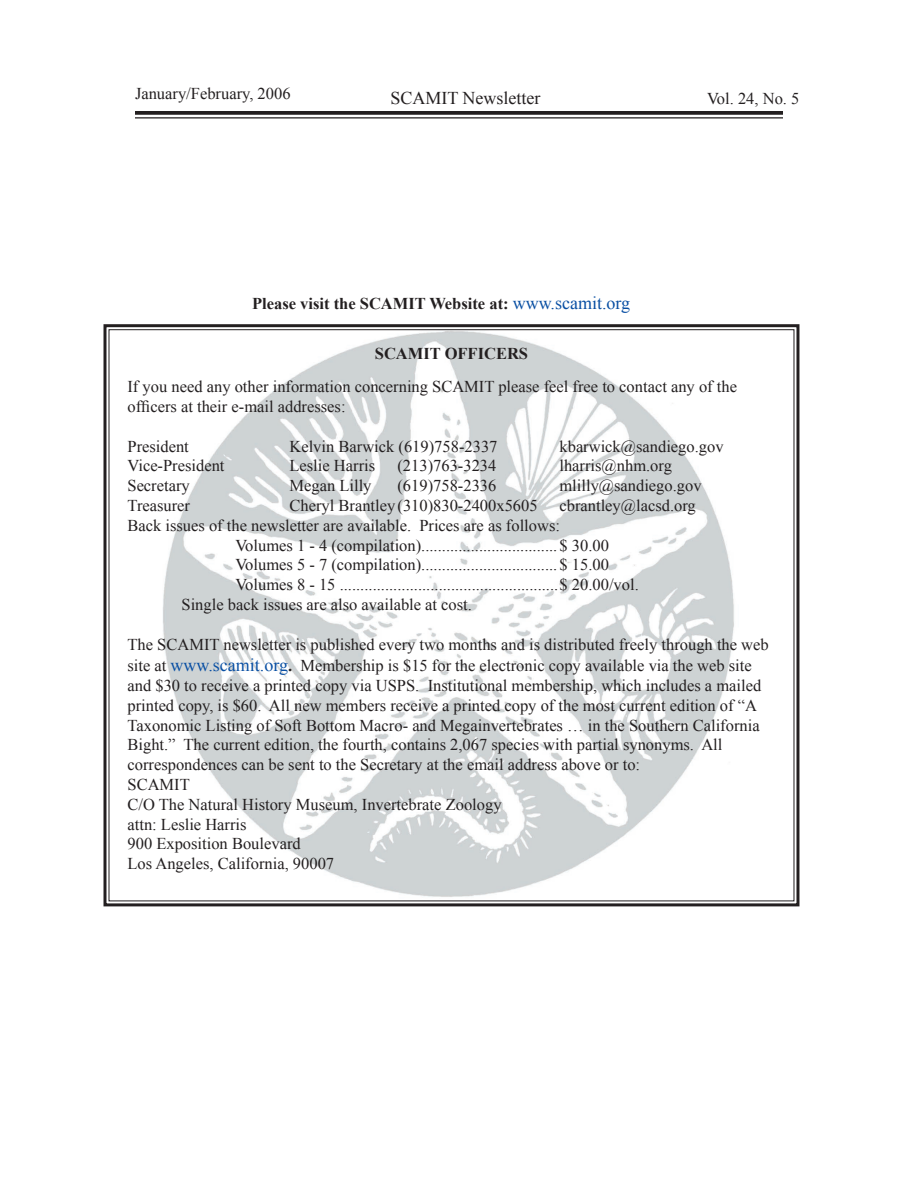
<style>
.page{position:relative;width:918px;height:1188px;background:#fff}
.page>*{position:absolute;margin:0;border:0;box-sizing:border-box;transform-origin:0 0}
.t1{font:18px "Times New Roman";color:#231f20}
.t2{font:16.5px/19.8px "Times New Roman";color:#231f20}
.t3{font:700 16.5px "Times New Roman";color:#231f20}
.s1{font-weight:400;font-size:18px;color:#094fa3}
.s2{font-size:18px;color:#094fa3}
.s3{font-weight:700}
</style>
<div class="page">
<svg style="left:135px;top:111px;width:648px;height:4px;background:#302c2d"></svg>
<hr style="left:135px;top:117px;width:648px;height:1px;background:#231f20">
<svg style="left:103px;top:324px;width:697px;height:583px"></svg>
<p class="t2" style="left:135px;top:84px;width:157px">January/February, 2006</p>
<p class="t1" style="left:390px;top:86px;width:152px">SCAMIT Newsletter</p>
<p class="t2" style="left:707px;top:88px;width:94px">Vol. 24, No. 5</p>
<p class="t3" style="left:252px;top:292px;width:380px">Please visit the SCAMIT Website at: <span class="s1">www.scamit.org</span></p>
<p class="t3" style="left:375px;top:342px;width:155px">SCAMIT OFFICERS</p>
<p class="t2" style="left:127px;top:376px;width:611px">If you need any other information concerning SCAMIT please feel free to contact any of the officers at their e-mail addresses:</p>
<p class="t2" style="left:127px;top:436px;width:63px">President</p>
<p class="t2" style="left:289px;top:436px;width:210px">Kelvin Barwick (619)758-2337</p>
<p class="t2" style="left:560px;top:436px;width:166px">kbarwick@sandiego.gov</p>
<p class="t2" style="left:127px;top:456px;width:99px">Vice-President</p>
<p class="t2" style="left:289px;top:456px;width:87px">Leslie Harris</p>
<p class="t2" style="left:397px;top:456px;width:100px">(213)763-3234</p>
<p class="t2" style="left:559px;top:456px;width:114px">lharris@nhm.org</p>
<p class="t2" style="left:127px;top:475px;width:64px">Secretary</p>
<p class="t2" style="left:289px;top:475px;width:84px">Megan Lilly</p>
<p class="t2" style="left:397px;top:475px;width:100px">(619)758-2336</p>
<p class="t2" style="left:559px;top:475px;width:144px">mlilly@sandiego.gov</p>
<p class="t2" style="left:127px;top:495px;width:64px">Treasurer</p>
<p class="t2" style="left:290px;top:495px;width:250px">Cheryl Brantley (310)830-2400x5605</p>
<p class="t2" style="left:560px;top:495px;width:138px">cbrantley@lacsd.org</p>
<p class="t2" style="left:128px;top:515px;width:434px">Back issues of the newsletter are available. Prices are as follows:</p>
<p class="t2" style="left:236px;top:535px;width:375px">Volumes 1 - 4 (compilation)................................. $ 30.00</p>
<p class="t2" style="left:236px;top:555px;width:375px">Volumes 5 - 7 (compilation)................................. $ 15.00</p>
<p class="t2" style="left:236px;top:574px;width:405px">Volumes 8 - 15 ..................................................... $ 20.00/vol.</p>
<p class="t2" style="left:182px;top:594px;width:292px">Single back issues are also available at cost.</p>
<p class="t2" style="left:128px;top:633px;width:643px;line-height:21.6px">The SCAMIT newsletter is published every two months and is distributed freely through the web site at <span class="s2">www.scamit.org</span><span class="s3">.</span> Membership is $15 for the electronic copy available via the web site</p>
<p class="t2" style="left:128px;top:675px;width:635px">and $30 to receive a printed copy via USPS. Institutional membership, which includes a mailed printed copy, is $60. All new members receive a printed copy of the most current edition of “A Taxonomic Listing of Soft Bottom Macro- and Megainvertebrates … in the Southern California Bight.” The current edition, the fourth, contains 2,067 species with partial synonyms. All correspondences can be sent to the Secretary at the email address above or to:<br>SCAMIT<br>C/O The Natural History Museum, Invertebrate Zoology<br>attn: Leslie Harris<br>900 Exposition Boulevard<br>Los Angeles, California, 90007</p>
</div>
